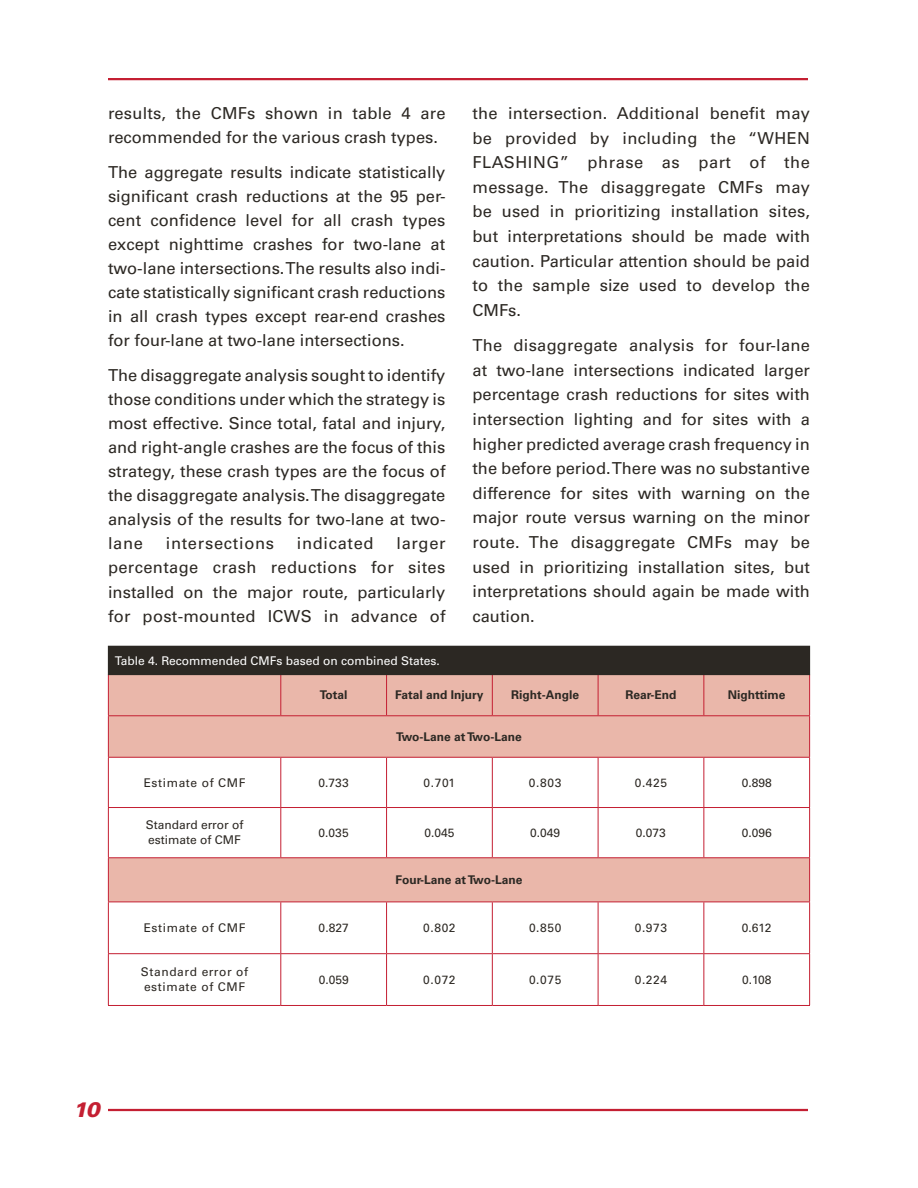
<style>
.page{position:relative;width:918px;height:1188px;background:#fff}
.page>*{position:absolute;margin:0;border:0;box-sizing:border-box;transform-origin:0 0}
.t1{font:italic 900 21px "Univers LT Std";color:#c41f32}
.t2{font:16.5px/24.6px "Univers LT Std";color:#2c2823;text-align:justify}
.t3{font:16.5px "Univers LT Std";letter-spacing:.04em;color:#2c2823}
.t4{font:12px/15px "Univers LT Std";letter-spacing:.05em;color:#2c2823}
.t5{font:700 12px "Univers LT Std";color:#2c2823}
.t6{font:12px "Univers LT Std";color:#fff}
.t7{font:12px/15px "Univers LT Std";color:#2c2823}
</style>
<div class="page">
<hr style="left:108px;top:1109px;width:700px;height:2px;background:#c41f32">
<hr style="left:108px;top:78px;width:700px;height:2px;background:#c41f32">
<svg style="left:109px;top:675px;width:700px;height:227px;fill:#eab7aa"></svg>
<hr style="left:108px;top:675px;width:1px;height:40px;background:#c41f32">
<hr style="left:108px;top:716px;width:1px;height:41px;background:#c41f32">
<hr style="left:108px;top:858px;width:1px;height:44px;background:#c41f32">
<hr style="left:108px;top:715px;width:173px;height:1px;background:#c41f32">
<hr style="left:108px;top:757px;width:173px;height:1px;background:#c41f32">
<hr style="left:108px;top:857px;width:173px;height:1px;background:#c41f32">
<hr style="left:280px;top:675px;width:1px;height:40px;background:#c41f32">
<hr style="left:386px;top:675px;width:1px;height:40px;background:#c41f32">
<hr style="left:281px;top:715px;width:106px;height:1px;background:#c41f32">
<hr style="left:387px;top:715px;width:105px;height:1px;background:#c41f32">
<hr style="left:281px;top:757px;width:106px;height:1px;background:#c41f32">
<hr style="left:387px;top:757px;width:105px;height:1px;background:#c41f32">
<hr style="left:281px;top:857px;width:106px;height:1px;background:#c41f32">
<hr style="left:387px;top:857px;width:105px;height:1px;background:#c41f32">
<hr style="left:492px;top:675px;width:1px;height:40px;background:#c41f32">
<hr style="left:598px;top:675px;width:1px;height:40px;background:#c41f32">
<hr style="left:703px;top:675px;width:1px;height:40px;background:#c41f32">
<hr style="left:809px;top:675px;width:1px;height:40px;background:#c41f32">
<hr style="left:809px;top:716px;width:1px;height:41px;background:#c41f32">
<hr style="left:809px;top:858px;width:1px;height:44px;background:#c41f32">
<hr style="left:492px;top:715px;width:106px;height:1px;background:#c41f32">
<hr style="left:598px;top:715px;width:106px;height:1px;background:#c41f32">
<hr style="left:704px;top:715px;width:106px;height:1px;background:#c41f32">
<hr style="left:492px;top:757px;width:106px;height:1px;background:#c41f32">
<hr style="left:598px;top:757px;width:106px;height:1px;background:#c41f32">
<hr style="left:704px;top:757px;width:106px;height:1px;background:#c41f32">
<hr style="left:492px;top:857px;width:106px;height:1px;background:#c41f32">
<hr style="left:598px;top:857px;width:106px;height:1px;background:#c41f32">
<hr style="left:704px;top:857px;width:106px;height:1px;background:#c41f32">
<hr style="left:108px;top:758px;width:1px;height:49px;background:#c41f32">
<hr style="left:108px;top:902px;width:1px;height:51px;background:#c41f32">
<hr style="left:108px;top:954px;width:1px;height:51px;background:#c41f32">
<hr style="left:108px;top:902px;width:173px;height:1px;background:#c41f32">
<hr style="left:108px;top:953px;width:173px;height:1px;background:#c41f32">
<hr style="left:108px;top:1005px;width:173px;height:1px;background:#c41f32">
<hr style="left:280px;top:758px;width:1px;height:49px;background:#c41f32">
<hr style="left:386px;top:758px;width:1px;height:49px;background:#c41f32">
<hr style="left:280px;top:902px;width:1px;height:51px;background:#c41f32">
<hr style="left:386px;top:902px;width:1px;height:51px;background:#c41f32">
<hr style="left:280px;top:954px;width:1px;height:51px;background:#c41f32">
<hr style="left:386px;top:954px;width:1px;height:51px;background:#c41f32">
<hr style="left:281px;top:902px;width:106px;height:1px;background:#c41f32">
<hr style="left:387px;top:902px;width:105px;height:1px;background:#c41f32">
<hr style="left:492px;top:902px;width:106px;height:1px;background:#c41f32">
<hr style="left:598px;top:902px;width:106px;height:1px;background:#c41f32">
<hr style="left:704px;top:902px;width:106px;height:1px;background:#c41f32">
<hr style="left:281px;top:953px;width:106px;height:1px;background:#c41f32">
<hr style="left:387px;top:953px;width:105px;height:1px;background:#c41f32">
<hr style="left:492px;top:953px;width:106px;height:1px;background:#c41f32">
<hr style="left:598px;top:953px;width:106px;height:1px;background:#c41f32">
<hr style="left:704px;top:953px;width:106px;height:1px;background:#c41f32">
<hr style="left:281px;top:1005px;width:106px;height:1px;background:#c41f32">
<hr style="left:387px;top:1005px;width:105px;height:1px;background:#c41f32">
<hr style="left:492px;top:1005px;width:106px;height:1px;background:#c41f32">
<hr style="left:598px;top:1005px;width:106px;height:1px;background:#c41f32">
<hr style="left:704px;top:1005px;width:106px;height:1px;background:#c41f32">
<hr style="left:492px;top:758px;width:1px;height:49px;background:#c41f32">
<hr style="left:598px;top:758px;width:1px;height:49px;background:#c41f32">
<hr style="left:703px;top:758px;width:1px;height:49px;background:#c41f32">
<hr style="left:809px;top:758px;width:1px;height:49px;background:#c41f32">
<hr style="left:492px;top:902px;width:1px;height:51px;background:#c41f32">
<hr style="left:598px;top:902px;width:1px;height:51px;background:#c41f32">
<hr style="left:703px;top:902px;width:1px;height:51px;background:#c41f32">
<hr style="left:809px;top:902px;width:1px;height:51px;background:#c41f32">
<hr style="left:492px;top:954px;width:1px;height:51px;background:#c41f32">
<hr style="left:598px;top:954px;width:1px;height:51px;background:#c41f32">
<hr style="left:703px;top:954px;width:1px;height:51px;background:#c41f32">
<hr style="left:809px;top:954px;width:1px;height:51px;background:#c41f32">
<hr style="left:108px;top:808px;width:1px;height:49px;background:#c41f32">
<hr style="left:108px;top:807px;width:173px;height:1px;background:#c41f32">
<hr style="left:280px;top:808px;width:1px;height:49px;background:#c41f32">
<hr style="left:386px;top:808px;width:1px;height:49px;background:#c41f32">
<hr style="left:281px;top:807px;width:106px;height:1px;background:#c41f32">
<hr style="left:387px;top:807px;width:105px;height:1px;background:#c41f32">
<hr style="left:492px;top:807px;width:106px;height:1px;background:#c41f32">
<hr style="left:598px;top:807px;width:106px;height:1px;background:#c41f32">
<hr style="left:704px;top:807px;width:106px;height:1px;background:#c41f32">
<hr style="left:492px;top:808px;width:1px;height:49px;background:#c41f32">
<hr style="left:598px;top:808px;width:1px;height:49px;background:#c41f32">
<hr style="left:703px;top:808px;width:1px;height:49px;background:#c41f32">
<hr style="left:809px;top:808px;width:1px;height:49px;background:#c41f32">
<div style="left:108px;top:646px;width:702px;height:29px;background:#2c2823"></div>
<p class="t2" style="left:108px;top:101px;width:339px;line-height:24px">results, the CMFs shown in table 4 are recommended for the various crash types.</p>
<p class="t2" style="left:108px;top:160px;width:339px;line-height:24px">The aggregate results indicate statistically significant crash reductions at the 95 per&shy;cent confidence level for all crash types except nighttime crashes for two-lane at two-lane intersections. The results also indi&shy;cate statistically significant crash reductions in all crash types except rear-end crashes for four-lane at two-lane intersections.</p>
<p class="t2" style="left:108px;top:363px;width:339px;line-height:24px">The disaggregate analysis sought to identify those conditions under which the strategy is most effective. Since total, fatal and injury, and right-angle crashes are the focus of this strategy, these crash types are the focus of the disaggregate analysis. The disaggregate analysis of the results for two-lane at two&shy;lane</p>
<p class="t2" style="left:108px;top:532px;width:339px;line-height:24px;text-indent:288px">larger percentage crash reductions for sites installed on the major route, particularly for post-mounted ICWS in advance of</p>
<p class="t3" style="left:166px;top:534px;width:110px">intersections</p>
<p class="t3" style="left:297px;top:534px;width:78px">indicated</p>
<p class="t6" style="left:115px;top:653px;width:327px">Table 4. Recommended CMFs based on combined States.</p>
<p class="t2" style="left:473px;top:101px;width:339px">the intersection. Additional benefit may be provided by including the “WHEN FLASHING” phrase as part of the message. The disaggregate CMFs may be used in prioritizing installation sites, but interpretations should be made with caution. Particular attention should be paid to the sample size used to develop the CMFs.</p>
<p class="t2" style="left:473px;top:333px;width:339px">The disaggregate analysis for four-lane at two-lane intersections indicated larger percentage crash reductions for sites with intersection lighting and for sites with a higher predicted average crash frequency in the before period. There was no substantive difference for sites with warning on the major route versus warning on the minor route. The disaggregate CMFs may be used in prioritizing installation sites, but interpretations should again be made with caution.</p>
<p class="t5" style="left:320px;top:688px;width:29px">Total</p>
<p class="t5" style="left:395px;top:688px;width:90px">Fatal and Injury</p>
<p class="t5" style="left:511px;top:688px;width:70px">Right-Angle</p>
<p class="t5" style="left:626px;top:688px;width:52px">Rear-End</p>
<p class="t5" style="left:728px;top:688px;width:59px">Nighttime</p>
<p class="t5" style="left:396px;top:730px;width:127px">Two-Lane at Two-Lane</p>
<p class="t4" style="left:144px;top:775px;width:103px">Estimate of CMF</p>
<p class="t4" style="left:319px;top:775px;width:32px">0.733</p>
<p class="t4" style="left:424px;top:775px;width:33px">0.701</p>
<p class="t4" style="left:529px;top:775px;width:34px">0.803</p>
<p class="t4" style="left:635px;top:775px;width:34px">0.425</p>
<p class="t4" style="left:742px;top:775px;width:32px">0.898</p>
<p class="t7" style="left:146px;top:818px;width:99px">Standard error of estimate of CMF</p>
<p class="t4" style="left:319px;top:825px;width:32px">0.035</p>
<p class="t4" style="left:424px;top:825px;width:32px">0.045</p>
<p class="t4" style="left:530px;top:825px;width:32px">0.049</p>
<p class="t4" style="left:636px;top:825px;width:32px">0.073</p>
<p class="t4" style="left:742px;top:825px;width:32px">0.096</p>
<p class="t5" style="left:396px;top:873px;width:128px">Four-Lane at Two-Lane</p>
<p class="t4" style="left:144px;top:920px;width:103px">Estimate of CMF</p>
<p class="t4" style="left:319px;top:920px;width:32px">0.827</p>
<p class="t4" style="left:423px;top:920px;width:34px">0.802</p>
<p class="t4" style="left:529px;top:920px;width:34px">0.850</p>
<p class="t4" style="left:635px;top:920px;width:34px">0.973</p>
<p class="t4" style="left:742px;top:920px;width:31px">0.612</p>
<p class="t4" style="left:141px;top:965px;width:109px">Standard error of estimate of CMF</p>
<p class="t4" style="left:319px;top:972px;width:32px">0.059</p>
<p class="t4" style="left:423px;top:972px;width:34px">0.072</p>
<p class="t4" style="left:529px;top:972px;width:34px">0.075</p>
<p class="t4" style="left:635px;top:972px;width:34px">0.224</p>
<p class="t4" style="left:742px;top:972px;width:31px">0.108</p>
<p class="t1" style="left:73px;top:1096px;width:28px">10</p>
</div>
